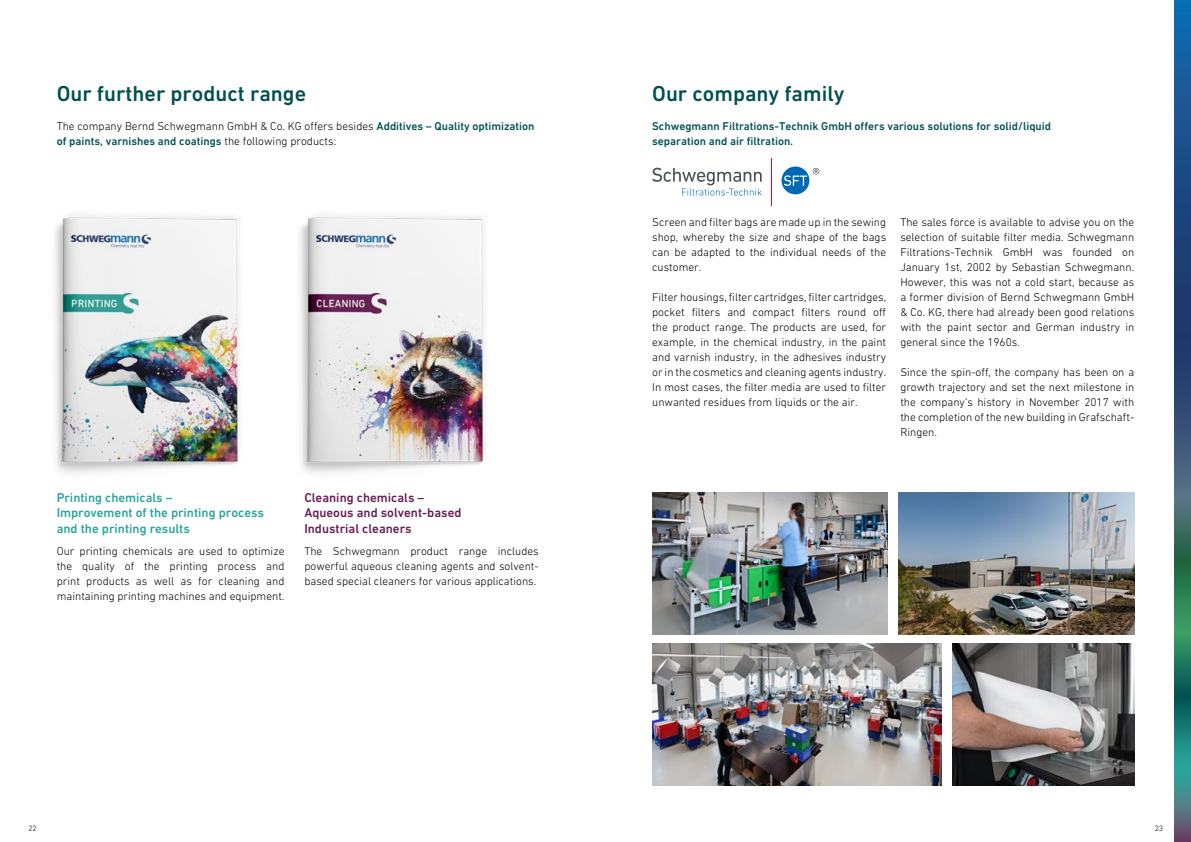
<style>
.page{position:relative;width:1191px;height:842px;background:#fff}
.page>*{position:absolute;margin:0;border:0;box-sizing:border-box;transform-origin:0 0}
.t1{font:500 22px "DIN Next LT Pro";color:#005050}
.t2{font:500 13px/15.6px "DIN Next LT Pro";color:#29a59b}
.t3{font:500 13px/15.6px "DIN Next LT Pro";color:#671b52}
.t4{font:300 11.5px/15px "DIN Next LT Pro";color:#000;text-align:justify}
.t5{font:500 11.5px/15px "DIN Next LT Pro";color:#005050}
.t6{font:300 8px "DIN Next LT Pro";color:#000}
.s1{font-weight:500;color:#005050}
</style>
<div class="page">
<img style="left:1174px;top:0;width:17px;height:842px">
<hr style="left:771px;top:158px;width:1px;height:48px;background:#e4032e">
<svg style="left:652px;top:168px;width:109px;height:28px"></svg>
<div style="left:781px;top:167px;width:28px;height:27px;background:#0069b4;border-radius:50%"></div>
<svg style="left:784px;top:168px;width:35px;height:18px"></svg>
<img style="left:652px;top:644px;width:289px;height:141px">
<img style="left:899px;top:493px;width:235px;height:141px">
<img style="left:652px;top:493px;width:235px;height:141px">
<img style="left:952px;top:644px;width:182px;height:141px">
<img style="left:54px;top:215px;width:186px;height:259px">
<img style="left:299px;top:215px;width:186px;height:259px">
<h1 class="t1" style="left:57px;top:80px;width:251px">Our further product range</h1>
<p class="t4" style="left:57px;top:119px;width:479px">The company Bernd Schwegmann GmbH &amp; Co. KG offers besides <span class="s1">Additives – Quality optimization of paints, varnishes and coatings</span> the following products:</p>
<p class="t2" style="left:57px;top:489px;width:209px">Printing chemicals –<br>Improvement of the printing process and the printing results</p>
<p class="t3" style="left:304px;top:489px;width:159px">Cleaning chemicals –<br>Aqueous and solvent-based<br>Industrial cleaners</p>
<p class="t4" style="left:57px;top:543px;width:229px">Our printing chemicals are used to optimize the quality of the printing process and print products as well as for cleaning and maintaining printing machines and equipment.</p>
<p class="t4" style="left:304px;top:543px;width:236px">The Schwegmann product range includes powerful aqueous cleaning agents and solvent&shy;based special cleaners for various applications.</p>
<h1 class="t1" style="left:652px;top:80px;width:194px">Our company family</h1>
<p class="t5" style="left:652px;top:119px;width:400px">Schwegmann Filtrations-Technik GmbH offers various solutions for solid/liquid separation and air filtration.</p>
<p class="t4" style="left:652px;top:215px;width:235px">Screen and filter bags are made up in the sewing shop, whereby the size and shape of the bags can be adapted to the individual needs of the customer.</p>
<p class="t4" style="left:652px;top:290px;width:235px">Filter housings, filter cartridges, filter cartridges, pocket filters and compact filters round off the product range. The products are used, for example, in the chemical industry, in the paint and varnish industry, in the adhesives industry or in the cosmetics and cleaning agents industry.<br>In most cases, the filter media are used to filter unwanted residues from liquids or the air.</p>
<p class="t4" style="left:900px;top:215px;width:235px">The sales force is available to advise you on the selection of suitable filter media. Schwegmann Filtrations-Technik GmbH was founded on January 1st, 2002 by Sebastian Schwegmann.<br>However, this was not a cold start, because as a former division of Bernd Schwegmann GmbH &amp; Co. KG, there had already been good relations with the paint sector and German industry in general since the 1960s.</p>
<p class="t4" style="left:900px;top:365px;width:235px">Since the spin-off, the company has been on a growth trajectory and set the next milestone in the company‘s history in November 2017 with the completion of the new building in Grafschaft-Ringen.</p>
<p class="t6" style="left:28px;top:823px;width:10px">22</p>
<p class="t6" style="left:1154px;top:823px;width:10px">23</p>
</div>
